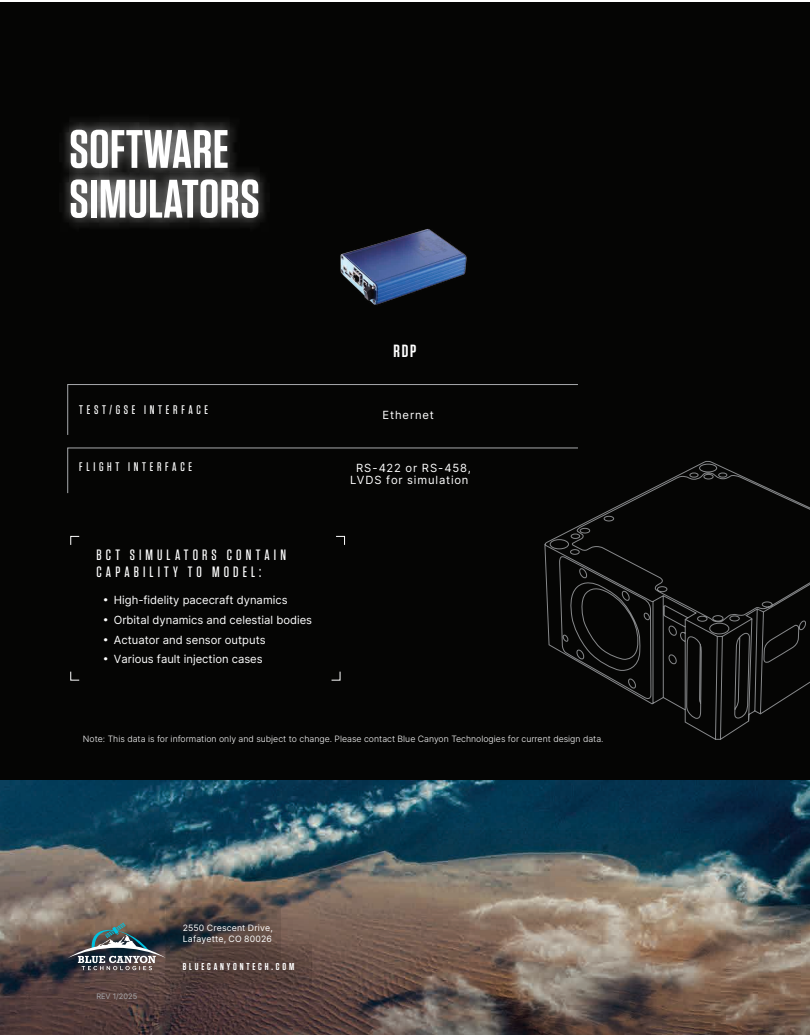
<style>
.page{position:relative;width:810px;height:1035px;background:#fff}
.page>*{position:absolute;margin:0;border:0;box-sizing:border-box;transform-origin:0 0}
.t1{font:600 54px/49.8px "Tungsten";letter-spacing:.01em;color:#fff}
.t2{font:600 17.62px "Tungsten";color:#fff}
.t3{font:500 15px/17.5px "Tungsten";letter-spacing:.275em;color:#fff}
.t4{font:500 12.5px "Tungsten";letter-spacing:.295em;color:#fff}
.t5{font:11.25px "Inter";color:#fff}
.t6{font:11.25px/12.4px "Inter";letter-spacing:.07em;color:#fff;text-align:center}
.t7{font:11.25px "Inter";letter-spacing:.065em;color:#fff}
.t8{font:600 10px "Tungsten";letter-spacing:.285em;color:#fff}
.t9{font:300 8.75px "Inter";color:#fff}
.t10{font:8.75px/11.2px "Inter";letter-spacing:.015em;color:#fff}
.t11{font:7.5px "Inter";color:#a8a9ad}
.s1{font-family:"Charter"}
</style>
<div class="page">
<div style="left:0;top:3px;width:810px;height:1032px;background:#050504"></div>
<img style="left:0;top:780px;width:810px;height:50px">
<img style="left:64px;top:120px;width:171px;height:32px">
<img style="left:64px;top:152px;width:201px;height:75px">
<img style="left:0;top:830px;width:810px;height:205px">
<svg style="left:166px;top:907px;width:114px;height:37px;background:#483f3e"></svg>
<svg style="left:165px;top:944px;width:147px;height:45px;background:#533f3b"></svg>
<svg style="left:68px;top:923px;width:98px;height:47px;background:#616263"></svg>
<svg style="left:544px;top:461px;width:266px;height:279px"></svg>
<svg style="left:67px;top:448px;width:511px;height:46px"></svg>
<img style="left:340px;top:229px;width:127px;height:76px">
<svg style="left:67px;top:384px;width:511px;height:51px"></svg>
<svg style="left:70px;top:535px;width:10px;height:10px"></svg>
<svg style="left:331px;top:671px;width:10px;height:10px"></svg>
<svg style="left:70px;top:671px;width:10px;height:10px"></svg>
<svg style="left:336px;top:535px;width:9px;height:10px"></svg>
<svg style="left:340px;top:229px;width:74px;height:22px"></svg>
<h1 class="t1" style="left:69px;top:125px;width:192px">SOFTWARE<br>SIMULATORS</h1>
<p class="t4" style="left:79px;top:403px;width:130px">TEST/GSE INTERFACE</p>
<p class="t4" style="left:79px;top:460px;width:114px">FLIGHT INTERFACE</p>
<h3 class="t3" style="left:97px;top:546px;width:191px">BCT SIMULATORS CONTAIN<br>CAPABILITY TO MODEL:</h3>
<p class="t5" style="left:103px;top:592px;width:186px"><span class="s1">•</span> High-fidelity pacecraft dynamics</p>
<p class="t5" style="left:103px;top:612px;width:211px"><span class="s1">•</span> Orbital dynamics and celestial bodies</p>
<p class="t5" style="left:103px;top:631px;width:165px"><span class="s1">•</span> Actuator and sensor outputs</p>
<p class="t5" style="left:103px;top:651px;width:162px"><span class="s1">•</span> Various fault injection cases</p>
<h2 class="t2" style="left:394px;top:342px;width:24px">RDP</h2>
<p class="t7" style="left:383px;top:407px;width:53px">Ethernet</p>
<p class="t6" style="left:350px;top:461px;width:122px">RS-422 or RS-458,<br>LVDS for simulation</p>
<p class="t9" style="left:83px;top:733px;width:522px">Note: This data is for information only and subject to change. Please contact Blue Canyon Technologies for current design data.</p>
<p class="t11" style="left:96px;top:990px;width:42px">REV 1/2025</p>
<p class="t10" style="left:183px;top:922px;width:91px">2550 Crescent Drive,<br>Lafayette, CO 80026</p>
<p class="t8" style="left:183px;top:961px;width:113px">BLUECANYONTECH.COM</p>
</div>
